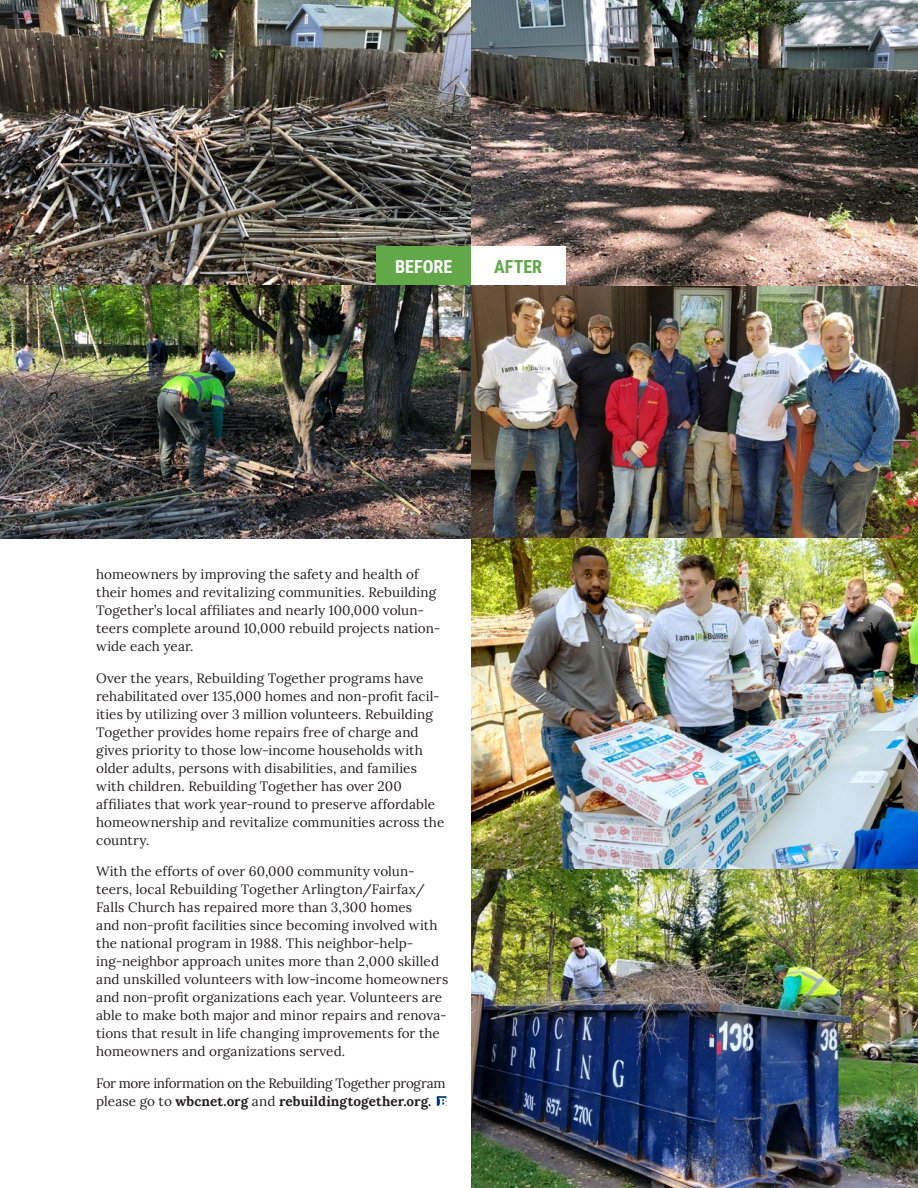
<style>
.page{position:relative;width:918px;height:1188px;background:#fff}
.page>*{position:absolute;margin:0;border:0;box-sizing:border-box;transform-origin:0 0}
.t1{font:700 18px "Roboto Condensed";color:#fff}
.t2{font:700 18px "Roboto Condensed";color:#62a849}
.t3{font:13.5px/18px "Lora";letter-spacing:.005em;color:#231f20}
.t4{font:13.5px/18px "Lora";letter-spacing:-.03em;color:#231f20}
.s1{font-weight:700}
</style>
<div class="page">
<img style="left:0;top:0;width:471px;height:538px">
<img style="left:471px;top:0;width:447px;height:538px">
<img style="left:471px;top:538px;width:447px;height:650px">
<svg style="left:437px;top:1096px;width:9px;height:10px"></svg>
<div style="left:376px;top:247px;width:95px;height:38px;background:#62a849"></div>
<div style="left:471px;top:247px;width:95px;height:38px;background:#fff"></div>
<h1 class="t1" style="left:395px;top:254px;width:59px">BEFORE</h1>
<h1 class="t2" style="left:494px;top:254px;width:50px">AFTER</h1>
<p class="t3" style="left:96px;top:565px;width:346px">homeowners by improving the safety and health of their homes and revitalizing communities. Rebuilding Together’s local affiliates and nearly 100,000 volun&shy;teers complete around 10,000 rebuild projects nation&shy;wide each year.</p>
<p class="t3" style="left:96px;top:668px;width:350px">Over the years, Rebuilding Together programs have rehabilitated over 135,000 homes and non-profit facil&shy;ities by utilizing over 3 million volunteers. Rebuilding Together provides home repairs free of charge and gives priority to those low-income households with older adults, persons with disabilities, and families with children. Rebuilding Together has over 200 affiliates that work year-round to preserve affordable homeownership and revitalize communities across the country.</p>
<p class="t3" style="left:96px;top:862px;width:354px">With the efforts of over 60,000 community volun&shy;teers, local Rebuilding Together Arlington/Fairfax/ Falls Church has repaired more than 3,300 homes<br>and non-profit facilities since becoming involved with the national program in 1988. This neighbor-help&shy;ing-neighbor approach unites more than 2,000 skilled and unskilled volunteers with low-income homeowners and non-profit organizations each year. Volunteers are able to make both major and minor repairs and renova&shy;tions that result in life changing improvements for the homeowners and organizations served.</p>
<p class="t4" style="left:96px;top:1073px;width:351px">For more information on the Rebuilding Together program please go to <span class="s1">wbcnet.org</span> and <span class="s1">rebuildingtogether.org.</span></p>
</div>
